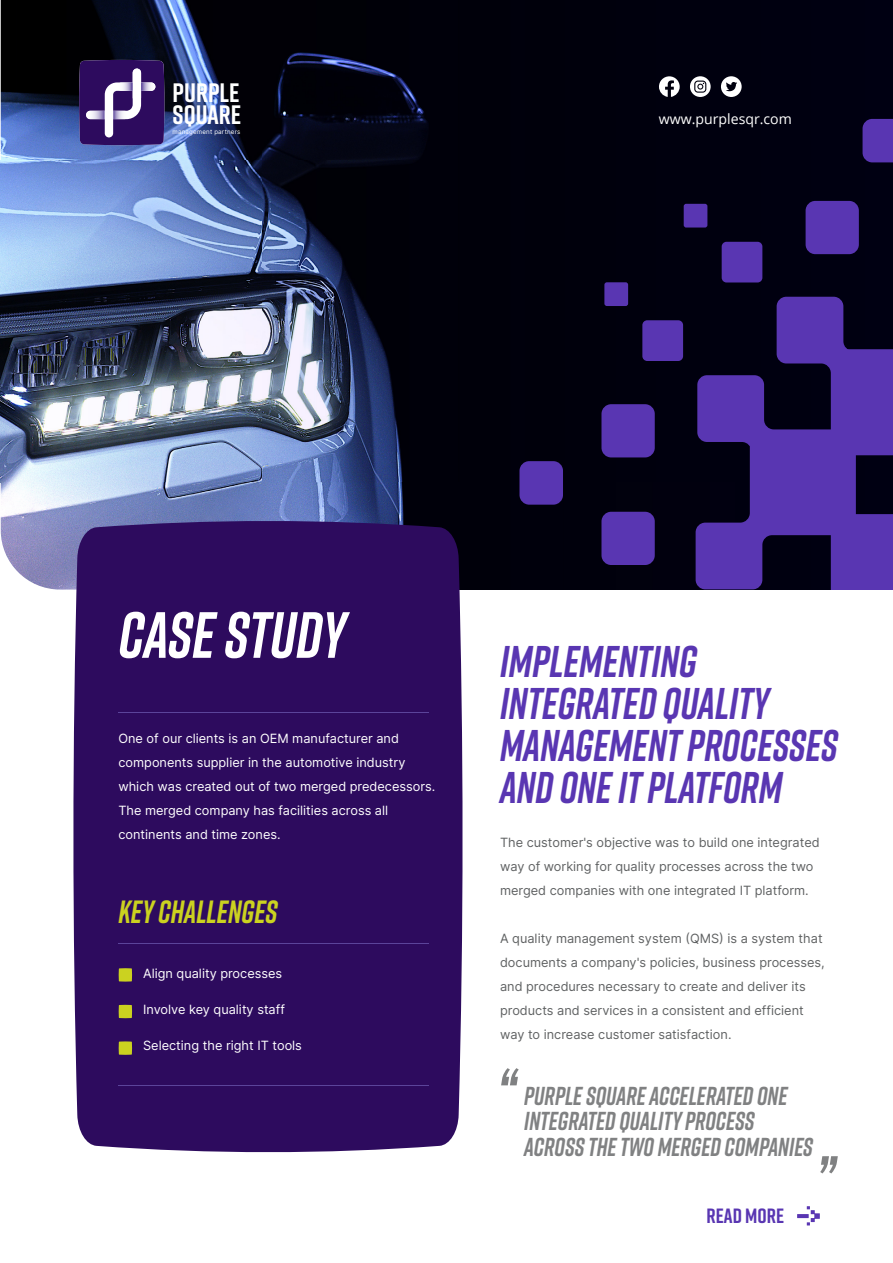
<style>
.page{position:relative;width:893px;height:1263px;background:#fff}
.page>*{position:absolute;margin:0;border:0;box-sizing:border-box;transform-origin:0 0}
.t1{font:italic 700 65.25px "Rift";letter-spacing:-.005em;color:#fff;scale:.89 1}
.t2{font:italic 700 44.4px/42px "Rift";color:#5936b2;scale:.89 1}
.t3{font:italic 700 32.1px "Rift";color:#cbd220;scale:.89 1}
.t4{font:700 26.7px/22.4px "Rift";color:#fff}
.t5{font:italic 700 25.95px/25.7px "Rift";color:#808182;scale:.89 1}
.t6{font:700 20.7px "Rift";color:#5936b2}
.t7{font:14.1px "Open Sans";color:#fff}
.t8{font:12.75px/24px "Inter";color:#606263}
.t9{font:12.75px/24px "Inter";color:#fff}
.t10{font:6.45px "Inter";letter-spacing:.03em;color:#fff;scale:.96 1}
</style>
<div class="page">
<img style="left:1px;top:0;width:892px;height:590px">
<div style="left:72px;top:519px;width:392px;height:634px;background:#2d0b5e"></div>
<hr style="left:118px;top:1085px;width:310px;height:1px;background:#5b449a">
<svg style="left:721px;top:76px;width:21px;height:21px"></svg>
<svg style="left:690px;top:76px;width:21px;height:21px"></svg>
<svg style="left:659px;top:76px;width:21px;height:21px"></svg>
<svg style="left:79px;top:60px;width:86px;height:85px;background:#4a2d74"></svg>
<img style="left:117px;top:82px;width:38px;height:9px">
<div style="left:133px;top:73px;width:8px;height:25px;background:#fff"></div>
<div style="left:642px;top:320px;width:41px;height:41px;background:#5936b2;border-radius:5px"></div>
<div style="left:604px;top:282px;width:24px;height:24px;background:#5936b2;border-radius:2px"></div>
<div style="left:601px;top:404px;width:54px;height:53px;background:#5936b2;border-radius:10px"></div>
<div style="left:601px;top:512px;width:54px;height:53px;background:#5936b2;border-radius:10px"></div>
<div style="left:519px;top:461px;width:44px;height:44px;background:#5936b2;border-radius:10px"></div>
<div style="left:722px;top:242px;width:40px;height:40px;background:#5936b2;border-radius:5px"></div>
<div style="left:684px;top:204px;width:23px;height:24px;background:#5936b2;border-radius:2px"></div>
<div style="left:806px;top:201px;width:53px;height:53px;background:#5936b2;border-radius:10px"></div>
<svg style="left:862px;top:119px;width:31px;height:43px"></svg>
<svg style="left:696px;top:295px;width:197px;height:294px;background:#341f6f"></svg>
<svg style="left:119px;top:968px;width:13px;height:13px"></svg>
<svg style="left:119px;top:1005px;width:13px;height:13px"></svg>
<svg style="left:119px;top:1041px;width:13px;height:14px"></svg>
<hr style="left:118px;top:943px;width:310px;height:1px;background:#5b449a">
<hr style="left:118px;top:712px;width:310px;height:1px;background:#5b449a">
<svg style="left:797px;top:1214px;width:12px;height:4px"></svg>
<svg style="left:807px;top:1206px;width:13px;height:19px"></svg>
<svg style="left:501px;top:1068px;width:18px;height:17px"></svg>
<svg style="left:820px;top:1156px;width:18px;height:17px"></svg>
<h3 class="t4" style="left:173px;top:81px;width:70px">PURPLE<br>SQUARE</h3>
<p class="t10" style="left:173px;top:127px;width:72px">management partners</p>
<p class="t7" style="left:659px;top:109px;width:134px">www.purplesqr.com</p>
<h1 class="t1" style="left:118px;top:588px;width:257px">CASE STUDY</h1>
<p class="t9" style="left:118px;top:726px;width:318px">One of our clients is an OEM manufacturer and components supplier in the automotive industry which was created out of two merged predecessors.<br>The merged company has facilities across all continents and time zones.</p>
<h3 class="t3" style="left:118px;top:889px;width:180px">KEY CHALLENGES</h3>
<p class="t9" style="left:143px;top:961px;width:141px">Align quality processes</p>
<p class="t9" style="left:143px;top:997px;width:143px">Involve key quality staff</p>
<p class="t9" style="left:143px;top:1033px;width:160px">Selecting the right IT tools</p>
<h2 class="t2" style="left:500px;top:639px;width:381px">IMPLEMENTING<br>INTEGRATED QUALITY<br>MANAGEMENT PROCESSES<br>AND ONE IT PLATFORM</h2>
<p class="t8" style="left:500px;top:830px;width:321px">The customer's objective was to build one integrated way of working for quality processes across the two merged companies with one integrated IT platform.</p>
<p class="t8" style="left:500px;top:926px;width:326px">A quality management system (QMS) is a system that documents a company's policies, business processes, and procedures necessary to create and deliver its products and services in a consistent and efficient way to increase customer satisfaction.</p>
<h3 class="t5" style="left:524px;top:1082px;width:326px">PURPLE SQUARE ACCELERATED ONE<br>INTEGRATED QUALITY PROCESS<br>ACROSS THE TWO MERGED COMPANIES</h3>
<h3 class="t6" style="left:707px;top:1201px;width:79px">READ MORE</h3>
</div>
